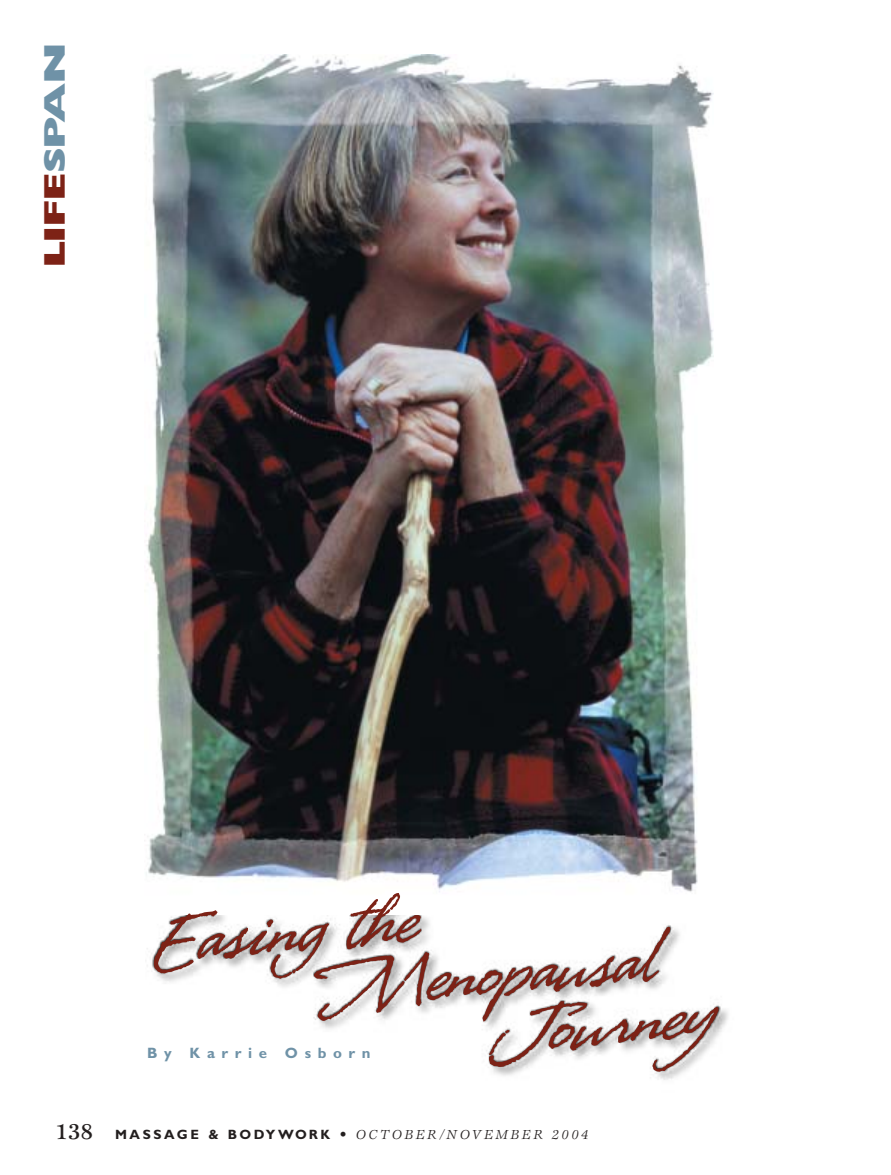
<style>
.page{position:relative;width:891px;height:1175px;background:#fff}
.page>*{position:absolute;margin:0;border:0;box-sizing:border-box;transform-origin:0 0}
.t1{font:italic 90px "Rixscript Med";color:#7d2216}
.t2{font:800 30px "Gill Sans";letter-spacing:-.025em;color:#7d2216;scale:1.5 1}
.t3{font:700 15px "Gill Sans";letter-spacing:.44em;color:#6f92a7}
.t4{font:italic 13.5px "Esprit";letter-spacing:.19em;color:#231f1f}
.s1{color:#6f92a7}
.s2{font-weight:500;font-style:normal;font-size:22.5px}
.s3{font-family:"Gill Sans";font-weight:700;font-style:normal}
.s4{font-weight:500;font-style:normal}
</style>
<div class="page">
<img style="left:147px;top:915px;width:581px;height:165px">
<img style="left:146px;top:54px;width:567px;height:838px">
<h2 class="t2" style="left:44px;top:268px;width:152px;rotate:-90deg">LIFE<span class="s1">SPAN</span></h2>
<h1 class="t1" style="left:150px;top:918px;width:266px;rotate:-5deg">Easing the</h1>
<h1 class="t1" style="left:308px;top:964px;width:349px;rotate:-5deg">Menopausal</h1>
<p class="t3" style="left:147px;top:1048px;width:225px">By Karrie Osborn</p>
<h1 class="t1" style="left:484px;top:1009px;width:233px;rotate:-5deg">Journey</h1>
<p class="t4" style="left:56px;top:1129px;width:534px"><span class="s2">138</span> <span class="s3">MASSAGE &amp; BODYWORK</span> <span class="s4">•</span> OCTOBER/NOVEMBER 2004</p>
</div>
